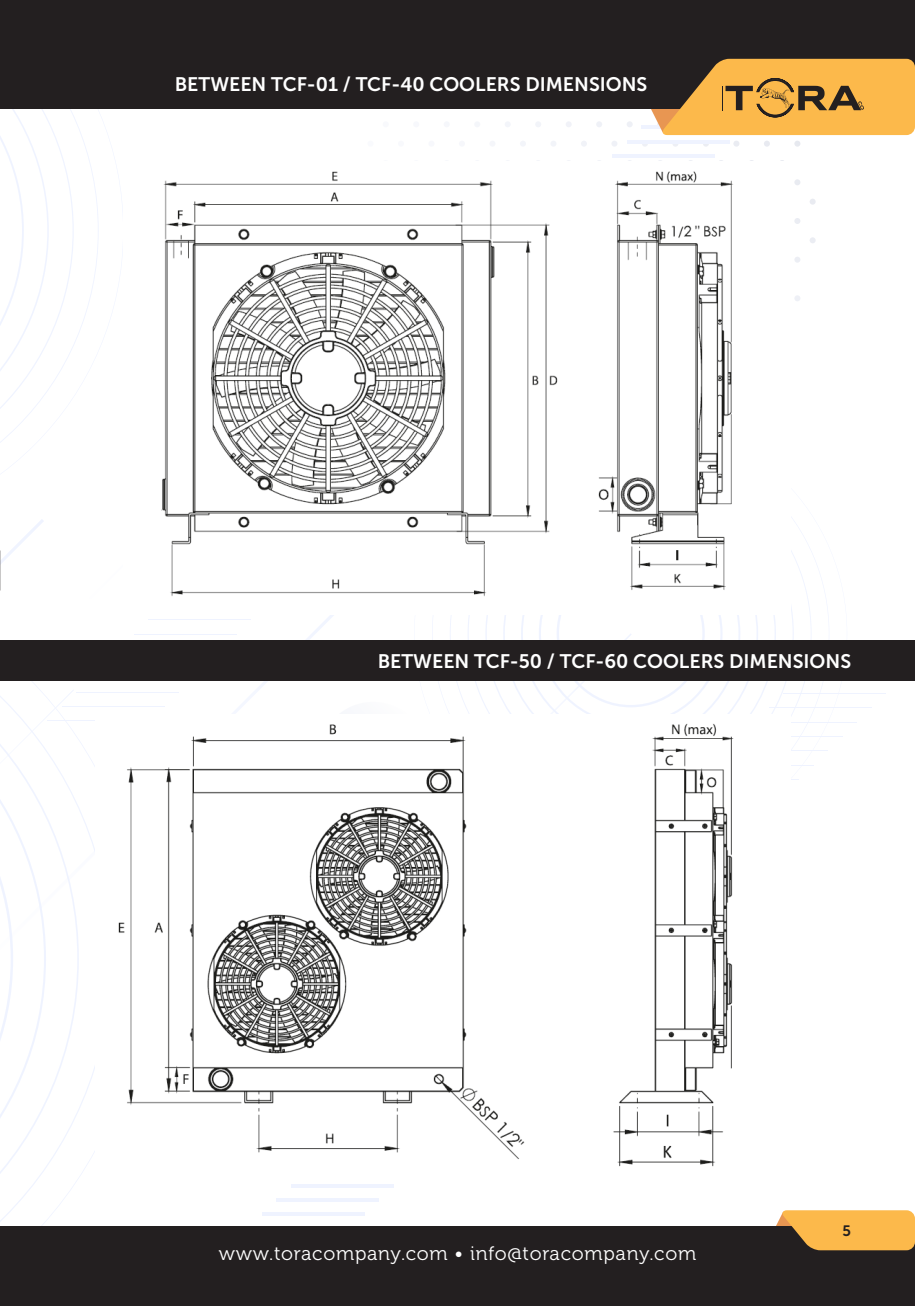
<style>
.page{position:relative;width:915px;height:1306px;background:#fff}
.page>*{position:absolute;margin:0;border:0;box-sizing:border-box;transform-origin:0 0}
.t1{font:19.5px "Museo Sans 700";color:#fff}
.t2{font:19.5px "Museo 300";letter-spacing:.04em;color:#fff}
.t3{font:15px "Museo Sans 700";color:#231f20}
</style>
<div class="page">
<svg style="left:0;top:108px;width:124px;height:335px"></svg>
<svg style="left:414px;top:518px;width:432px;height:262px"></svg>
<hr style="left:612px;top:154px;width:102px;height:4px;background:#eff3ff">
<hr style="left:627px;top:140px;width:102px;height:3px;background:#638cff">
<hr style="left:641px;top:125px;width:102px;height:4px;background:#eff3ff">
<img style="left:0;top:519px;width:43px;height:50px">
<img style="left:429px;top:698px;width:109px;height:16px">
<svg style="left:538px;top:615px;width:184px;height:99px"></svg>
<img style="left:0;top:569px;width:378px;height:404px">
<img style="left:89px;top:406px;width:35px;height:193px">
<img style="left:46px;top:689px;width:28px;height:127px">
<svg style="left:0;top:680px;width:46px;height:544px"></svg>
<img style="left:319px;top:702px;width:108px;height:108px;border-radius:54px">
<hr style="left:783px;top:692px;width:102px;height:1px;background:#638cff">
<hr style="left:769px;top:707px;width:102px;height:1px;background:#638cff">
<hr style="left:754px;top:721px;width:102px;height:1px;background:#638cff">
<hr style="left:740px;top:736px;width:102px;height:1px;background:#638cff">
<hr style="left:725px;top:750px;width:102px;height:1px;background:#638cff">
<hr style="left:711px;top:765px;width:102px;height:1px;background:#638cff">
<hr style="left:696px;top:779px;width:102px;height:1px;background:#638cff">
<svg style="left:291px;top:1184px;width:102px;height:3px"></svg>
<hr style="left:276px;top:1198px;width:103px;height:3px;background:#638cff">
<hr style="left:262px;top:1212px;width:102px;height:4px;background:#eff3ff">
<div style="left:0;top:0;width:914px;height:108px;background:#231f20"></div>
<div style="left:0;top:1226px;width:914px;height:79px;background:#231f20"></div>
<svg style="left:776px;top:1210px;width:138px;height:40px"></svg>
<svg style="left:647px;top:59px;width:267px;height:76px"></svg>
<div style="left:0;top:640px;width:914px;height:40px;background:#231f20"></div>
<img style="left:124px;top:171px;width:665px;height:444px">
<img style="left:96px;top:714px;width:693px;height:453px">
<p class="t1" style="left:175px;top:73px;width:474px">BETWEEN TCF-01 / TCF-40 COOLERS DIMENSIONS</p>
<p class="t1" style="left:377px;top:650px;width:475px">BETWEEN TCF-50 / TCF-60 COOLERS DIMENSIONS</p>
<p class="t2" style="left:219px;top:1242px;width:479px">www.toracompany.com • info@toracompany.com</p>
<p class="t3" style="left:842px;top:1222px;width:10px">5</p>
</div>
